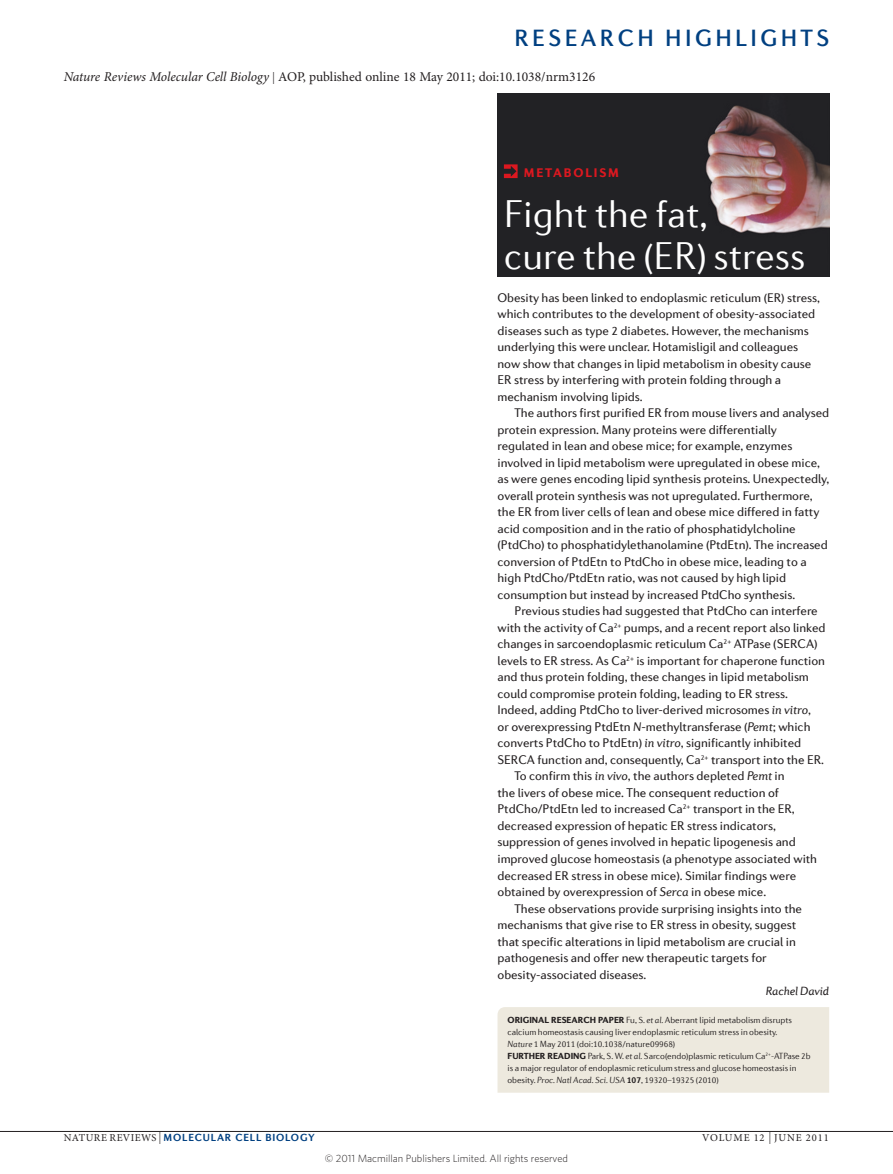
<style>
.page{position:relative;width:893px;height:1174px;background:#fff}
.page>*{position:absolute;margin:0;border:0;box-sizing:border-box;transform-origin:0 0}
.t1{font:300 39px/42px "Diverda Sans Com";color:#fff}
.sectionheader{font:500 24px "Diverda Sans Com";letter-spacing:.14em;color:#014081}
.t2{font:13.5px "Minion Pro";color:#231f20}
.bodyboldindent{font:12.75px/16.5px "Diverda Sans Com Regular 2";letter-spacing:-.005em;color:#231f20}
.bodyboldfirst{font:12.75px/16.5px "Diverda Sans Com Regular 2";letter-spacing:-.005em;color:#231f20}
.ministrap{font:900 12.75px "Diverda Sans Com";letter-spacing:.14em;color:#dc1820}
.authorbold{font:italic 12px "Diverda Sans Com";letter-spacing:-.005em;color:#231f20}
.t3{font:300 10.5px "Whitney";color:#231f20}
.t4{font:700 10.5px "Diverda Sans Com";letter-spacing:.075em;color:#014081}
.t5{font:10.5px "Minion Pro";letter-spacing:.085em;color:#231f20}
.t6{font:300 9px/12px "Diverda Sans Com";letter-spacing:-.005em;color:#231f20}
.s1{font-style:italic}
.s2{font-size:12px}
.s3{font-family:"Diverda Sans Com"}
.s4{font-family:"Diverda Sans Com Italic 2"}
.s5{font-weight:900}
.s6{font-weight:700}
.s7{font-family:"Minion Pro";font-weight:400;color:#231f20}
.s8{font-family:"Minion Pro";font-weight:400;font-size:12px;color:#231f20}
</style>
<div class="page">
<img style="left:497px;top:94px;width:332px;height:182px">
<hr style="left:0;top:1131px;width:893px;height:1px;background:#231f20">
<div style="left:497px;top:1007px;width:332px;height:85px;background:#ede9de"></div>
<svg style="left:504px;top:164px;width:14px;height:14px"></svg>
<p class="sectionheader" style="left:514px;top:24px;width:316px">RESEARCH HIGHLIGHTS</p>
<p class="t2" style="left:64px;top:69px;width:533px"><span class="s1">Nature Reviews Molecular Cell Biology</span> <span class="s2">|</span> AOP, published online 18 May 2011; doi:10.1038/nrm3126</p>
<p class="ministrap" style="left:524px;top:164px;width:96px">METABOLISM</p>
<p class="t1" style="left:504px;top:193px;width:303px">Fight the fat,<br>cure the (ER) stress</p>
<p class="bodyboldfirst" style="left:497px;top:289px;width:324px">Obesity has been linked to endoplasmic reticulum (ER) stress, which contributes to the development of obesity-associated diseases such as type 2 diabetes. However, the mechanisms underlying this were unclear. Hotamisligil and colleagues now show that changes in lipid metabolism in obesity cause <span class="s3">ER stress by interfering with protein folding through a mechanism involving lipids.</span></p>
<p class="bodyboldindent" style="left:497px;top:405px;width:333px;text-indent:17px">The authors first purified ER from mouse livers and analysed protein expression. Many proteins were differentially regulated in lean and obese mice; for example, enzymes involved in lipid metabolism were upregulated in obese mice, as were genes encoding lipid synthesis proteins. Unexpectedly, overall protein synthesis was not upregulated. Furthermore, the ER from liver cells of lean and obese mice differed in fatty acid composition and in the ratio of phosphatidylcholine (PtdCho) to phosphatidylethanolamine (PtdEtn). The increased conversion of PtdEtn to PtdCho in obese mice, leading to a high PtdCho/PtdEtn ratio, was not caused by high lipid consumption but instead by increased PtdCho synthesis.</p>
<p class="bodyboldindent" style="left:497px;top:603px;width:330px;text-indent:17px">Previous studies had suggested that PtdCho can interfere with the activity of Ca<sup>2+</sup> pumps, and a recent report also linked changes in sarcoendoplasmic reticulum Ca<sup>2+</sup> ATPase (SERCA) levels to ER stress. As Ca<sup>2+</sup> is important for chaperone function and thus protein folding, these changes in lipid metabolism could compromise protein folding, leading to ER stress.<br>Indeed, adding PtdCho to liver-derived microsomes <span class="s4">in vitro</span>,<br><span class="s3">or overexpressing PtdEtn</span> <span class="s4">N</span>-methyltransferase (<span class="s4">Pemt</span>; which converts PtdCho to PtdEtn) <span class="s4">in vitro</span>, significantly inhibited SERCA function and, consequently, Ca<sup>2+</sup> <span class="s3">transport into the ER.</span></p>
<p class="bodyboldindent" style="left:497px;top:768px;width:321px;text-indent:17px">To confirm this <span class="s4">in vivo</span>, the authors depleted <span class="s4">Pemt</span> in<br><span class="s3">the livers of obese mice. The consequent reduction of </span>PtdCho/PtdEtn led to increased Ca<sup>2+</sup> transport in the ER, decreased expression of hepatic ER stress indicators, suppression of genes involved in hepatic lipogenesis and improved glucose homeostasis (a phenotype associated with decreased ER stress in obese mice). Similar findings were obtained by overexpression of <span class="s4">Serca</span> <span class="s3">in obese mice.</span></p>
<p class="bodyboldindent" style="left:497px;top:900px;width:306px;text-indent:17px">These observations provide surprising insights into the mechanisms that give rise to ER stress in obesity, suggest <span class="s3">that specific alterations in lipid metabolism are crucial in </span>pathogenesis and offer new therapeutic targets for obesity-associated diseases.</p>
<p class="authorbold" style="left:766px;top:984px;width:65px">Rachel David</p>
<p class="t6" style="left:507px;top:1014px;width:305px"><span class="s5">ORIGINAL RESEARCH PAPER</span> Fu, S. <span class="s1">et al</span>. Aberrant lipid metabolism disrupts calcium homeostasis causing liver endoplasmic reticulum stress in obesity.<br><span class="s1">Nature</span> 1 May 2011 (doi:10.1038/nature09968)<br><span class="s5">FURTHER READING</span> Park, S. W. <span class="s1">et al.</span> Sarco(endo)plasmic reticulum Ca<sup>2+</sup>-ATPase 2b is a major regulator of endoplasmic reticulum stress and glucose homeostasis in obesity. <span class="s1">Proc. Natl Acad. Sci. USA</span> <span class="s6">107</span>, 19320–19325 (2010)</p>
<p class="t4" style="left:64px;top:1130px;width:252px"><span class="s7">NATURE REVIEWS</span> <span class="s8">|</span> MOLECULAR CELL BIOLOGY</p>
<p class="t5" style="left:702px;top:1131px;width:128px">VOLUME 12 <span class="s2">|</span> JUNE 2011</p>
<p class="t3" style="left:325px;top:1151px;width:245px">© 2011 Macmillan Publishers Limited. All rights reserved</p>
</div>
